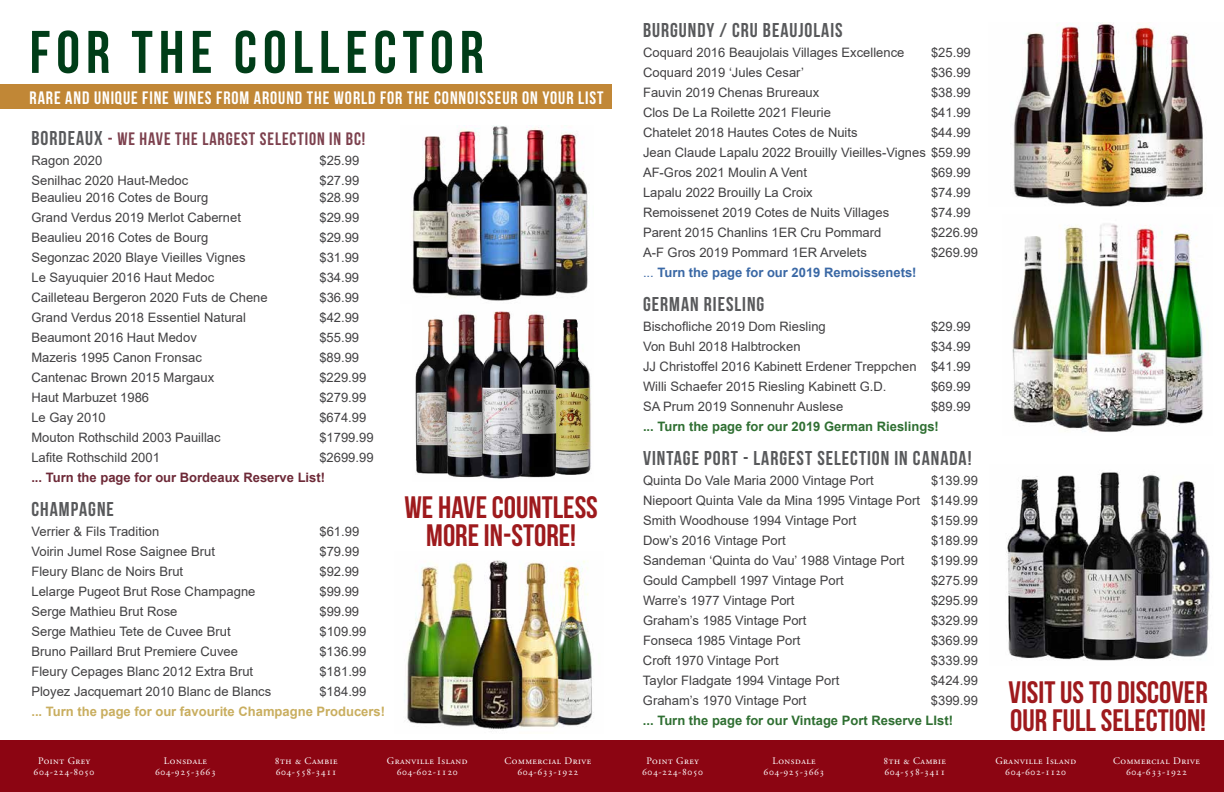
<style>
.page{position:relative;width:1224px;height:792px;background:#fff}
.page>*{position:absolute;margin:0;border:0;box-sizing:border-box;transform-origin:0 0}
.t1{font:700 60px "Bebas Neue";letter-spacing:.1em;color:#003d18}
.t2{font:700 31px/28px "Bebas Neue";color:#9e1a1d;text-align:center}
.t3{font:700 20px "Bebas Neue";letter-spacing:.05em;color:#58595b}
.t4{font:700 18px "Bebas Neue";letter-spacing:.05em;color:#fff}
.t5{font:700 18px "Bebas Neue";letter-spacing:.05em;color:#7d414e}
.t6{font:13px/20px "Arial";color:#414042;text-align:justify}
.t7{font:700 13px "Arial";color:#2f6f32}
.t8{font:700 13px "Arial";color:#c9ae5f}
.t9{font:700 13px "Arial";color:#6d2937}
.t10{font:700 13px "Arial";color:#3a68a5}
.t11{font:10px/11px "Adobe Garamond Pro";letter-spacing:.05em;color:#fff;text-align:center}
.s1{font-size:20px;color:#58595b}
.s2{font-weight:400}
</style>
<div class="page">
<div style="left:612px;top:741px;width:612px;height:51px;background:#8c0512"></div>
<div style="left:0;top:741px;width:612px;height:51px;background:#8c0512"></div>
<div style="left:0;top:85px;width:612px;height:24px;background:#c18736"></div>
<img style="left:412px;top:126px;width:177px;height:175px">
<img style="left:415px;top:311px;width:176px;height:168px">
<img style="left:404px;top:560px;width:188px;height:170px">
<img style="left:1013px;top:22px;width:193px;height:185px">
<img style="left:1012px;top:223px;width:192px;height:209px">
<img style="left:1006px;top:472px;width:204px;height:189px">
<h1 class="t1" style="left:30px;top:19px;width:456px">FOR THE COLLECTOR</h1>
<h3 class="t4" style="left:30px;top:87px;width:576px">RARE AND UNIQUE FINE WINES FROM AROUND THE WORLD FOR THE CONNOISSEUR ON YOUR LIST</h3>
<h3 class="t5" style="left:32px;top:129px;width:335px"><span class="s1">BORDEAUX</span> - WE HAVE THE LARGEST SELECTION IN BC!</h3>
<p class="t6" style="left:32px;top:150px;width:72px">Ragon 2020</p>
<p class="t6" style="left:319px;top:150px;width:41px">$25.99</p>
<p class="t6" style="left:32px;top:170px;width:158px">Senilhac 2020 Haut-Medoc</p>
<p class="t6" style="left:319px;top:170px;width:41px">$27.99</p>
<p class="t6" style="left:32px;top:187px;width:179px">Beaulieu 2016 Cotes de Bourg</p>
<p class="t6" style="left:319px;top:187px;width:41px">$28.99</p>
<p class="t6" style="left:31px;top:207px;width:211px">Grand Verdus 2019 Merlot Cabernet</p>
<p class="t6" style="left:319px;top:207px;width:41px">$29.99</p>
<p class="t6" style="left:31px;top:227px;width:179px">Beaulieu 2016 Cotes de Bourg</p>
<p class="t6" style="left:319px;top:227px;width:41px">$29.99</p>
<p class="t6" style="left:31px;top:247px;width:216px">Segonzac 2020 Blaye Vieilles Vignes</p>
<p class="t6" style="left:319px;top:247px;width:41px">$31.99</p>
<p class="t6" style="left:31px;top:267px;width:184px">Le Sayuquier 2016 Haut Medoc</p>
<p class="t6" style="left:319px;top:267px;width:41px">$34.99</p>
<p class="t6" style="left:31px;top:287px;width:238px">Cailleteau Bergeron 2020 Futs de Chene</p>
<p class="t6" style="left:319px;top:287px;width:41px">$36.99</p>
<p class="t6" style="left:31px;top:307px;width:216px">Grand Verdus 2018 Essentiel Natural</p>
<p class="t6" style="left:319px;top:307px;width:41px">$42.99</p>
<p class="t6" style="left:31px;top:327px;width:167px">Beaumont 2016 Haut Medov</p>
<p class="t6" style="left:319px;top:327px;width:41px">$55.99</p>
<p class="t6" style="left:31px;top:347px;width:172px">Mazeris 1995 Canon Fronsac</p>
<p class="t6" style="left:319px;top:347px;width:41px">$89.99</p>
<p class="t6" style="left:31px;top:367px;width:184px">Cantenac Brown 2015 Margaux</p>
<p class="t6" style="left:319px;top:367px;width:48px">$229.99</p>
<p class="t6" style="left:31px;top:387px;width:119px">Haut Marbuzet 1986</p>
<p class="t6" style="left:319px;top:387px;width:48px">$279.99</p>
<p class="t6" style="left:31px;top:407px;width:76px">Le Gay 2010</p>
<p class="t6" style="left:319px;top:407px;width:48px">$674.99</p>
<p class="t6" style="left:31px;top:427px;width:191px">Mouton Rothschild 2003 Pauillac</p>
<p class="t6" style="left:319px;top:427px;width:56px">$1799.99</p>
<p class="t6" style="left:31px;top:447px;width:130px">Lafite Rothschild 2001</p>
<p class="t6" style="left:319px;top:447px;width:56px">$2699.99</p>
<p class="t9" style="left:31px;top:468px;width:295px">... Turn the page for our Bordeaux Reserve List!</p>
<h3 class="t3" style="left:32px;top:498px;width:84px">CHAMPAGNE</h3>
<p class="t6" style="left:32px;top:521px;width:129px">Verrier &amp; Fils Tradition</p>
<p class="t6" style="left:319px;top:521px;width:41px">$61.99</p>
<p class="t6" style="left:31px;top:541px;width:185px">Voirin Jumel Rose Saignee Brut</p>
<p class="t6" style="left:319px;top:541px;width:41px">$79.99</p>
<p class="t6" style="left:31px;top:561px;width:153px">Fleury Blanc de Noirs Brut</p>
<p class="t6" style="left:319px;top:561px;width:41px">$92.99</p>
<p class="t6" style="left:31px;top:581px;width:226px">Lelarge Pugeot Brut Rose Champagne</p>
<p class="t6" style="left:319px;top:581px;width:41px">$99.99</p>
<p class="t6" style="left:31px;top:601px;width:147px">Serge Mathieu Brut Rose</p>
<p class="t6" style="left:319px;top:601px;width:41px">$99.99</p>
<p class="t6" style="left:31px;top:621px;width:201px">Serge Mathieu Tete de Cuvee Brut</p>
<p class="t6" style="left:319px;top:621px;width:48px">$109.99</p>
<p class="t6" style="left:31px;top:641px;width:208px">Bruno Paillard Brut Premiere Cuvee</p>
<p class="t6" style="left:319px;top:641px;width:48px">$136.99</p>
<p class="t6" style="left:31px;top:661px;width:223px">Fleury Cepages Blanc 2012 Extra Brut</p>
<p class="t6" style="left:319px;top:661px;width:48px">$181.99</p>
<p class="t6" style="left:31px;top:681px;width:241px">Ployez Jacquemart 2010 Blanc de Blancs</p>
<p class="t6" style="left:319px;top:681px;width:48px">$184.99</p>
<p class="t8" style="left:31px;top:702px;width:355px">... Turn the page for our favourite Champagne Producers!</p>
<h2 class="t2" style="left:405px;top:493px;width:195px">WE HAVE COUNTLESS<br>MORE IN-STORE!</h2>
<h3 class="t3" style="left:643px;top:19px;width:201px">BURGUNDY / CRU BEAUJOLAIS</h3>
<p class="t6" style="left:643px;top:43px;width:263px">Coquard 2016 Beaujolais Villages Excellence</p>
<p class="t6" style="left:931px;top:43px;width:41px">$25.99</p>
<p class="t6" style="left:643px;top:63px;width:162px">Coquard 2019 ‘Jules Cesar’</p>
<p class="t6" style="left:931px;top:63px;width:41px">$36.99</p>
<p class="t6" style="left:643px;top:83px;width:178px">Fauvin 2019 Chenas Brureaux</p>
<p class="t6" style="left:931px;top:83px;width:41px">$38.99</p>
<p class="t6" style="left:643px;top:103px;width:189px">Clos De La Roilette 2021 Fleurie</p>
<p class="t6" style="left:931px;top:103px;width:41px">$41.99</p>
<p class="t6" style="left:643px;top:123px;width:216px">Chatelet 2018 Hautes Cotes de Nuits</p>
<p class="t6" style="left:643px;top:123px;width:329px;text-indent:288px">$44.99<br>Jean Claude Lapalu 2022 Brouilly Vieilles-Vignes $59.99<br>AF-Gros 2021 Moulin A Vent</p>
<p class="t6" style="left:931px;top:163px;width:41px">$69.99</p>
<p class="t6" style="left:643px;top:183px;width:171px">Lapalu 2022 Brouilly La Croix</p>
<p class="t6" style="left:931px;top:183px;width:41px">$74.99</p>
<p class="t6" style="left:643px;top:203px;width:248px">Remoissenet 2019 Cotes de Nuits Villages</p>
<p class="t6" style="left:931px;top:203px;width:41px">$74.99</p>
<p class="t6" style="left:643px;top:222px;width:240px">Parent 2015 Chanlins 1ER Cru Pommard</p>
<p class="t6" style="left:931px;top:222px;width:48px">$226.99</p>
<p class="t6" style="left:643px;top:242px;width:225px">A-F Gros 2019 Pommard 1ER Arvelets</p>
<p class="t6" style="left:931px;top:242px;width:48px">$269.99</p>
<p class="t10" style="left:643px;top:263px;width:275px"><span class="s2">...</span> Turn the page for our 2019 Remoissenets!</p>
<h3 class="t3" style="left:643px;top:293px;width:123px">GERMAN RIESLING</h3>
<p class="t6" style="left:643px;top:317px;width:184px">Bischofliche 2019 Dom Riesling</p>
<p class="t6" style="left:931px;top:317px;width:41px">$29.99</p>
<p class="t6" style="left:643px;top:337px;width:159px">Von Buhl 2018 Halbtrocken</p>
<p class="t6" style="left:643px;top:337px;width:329px;text-indent:288px">$34.99<br>JJ Christoffel 2016 Kabinett Erdener Treppchen $41.99<br>Willi Schaefer 2015 Riesling Kabinett G.D.</p>
<p class="t6" style="left:931px;top:377px;width:41px">$69.99</p>
<p class="t6" style="left:643px;top:397px;width:202px">SA Prum 2019 Sonnenuhr Auslese</p>
<p class="t6" style="left:931px;top:397px;width:41px">$89.99</p>
<p class="t7" style="left:643px;top:417px;width:297px">... Turn the page for our 2019 German Rieslings!</p>
<h3 class="t3" style="left:643px;top:447px;width:330px">VINTAGE PORT - LARGEST SELECTION IN CANADA!</h3>
<p class="t6" style="left:643px;top:471px;width:232px">Quinta Do Vale Maria 2000 Vintage Port</p>
<p class="t6" style="left:643px;top:471px;width:336px;text-indent:288px">$139.99<br>Niepoort Quinta Vale da Mina 1995 Vintage Port $149.99<br>Smith Woodhouse 1994 Vintage Port</p>
<p class="t6" style="left:931px;top:511px;width:48px">$159.99</p>
<p class="t6" style="left:643px;top:531px;width:144px">Dow’s 2016 Vintage Port</p>
<p class="t6" style="left:931px;top:531px;width:48px">$189.99</p>
<p class="t6" style="left:643px;top:551px;width:263px">Sandeman ‘Quinta do Vau’ 1988 Vintage Port</p>
<p class="t6" style="left:931px;top:551px;width:48px">$199.99</p>
<p class="t6" style="left:643px;top:571px;width:202px">Gould Campbell 1997 Vintage Port</p>
<p class="t6" style="left:931px;top:571px;width:48px">$275.99</p>
<p class="t6" style="left:643px;top:591px;width:153px">Warre’s 1977 Vintage Port</p>
<p class="t6" style="left:931px;top:591px;width:48px">$295.99</p>
<p class="t6" style="left:643px;top:611px;width:165px">Graham’s 1985 Vintage Port</p>
<p class="t6" style="left:931px;top:611px;width:48px">$329.99</p>
<p class="t6" style="left:643px;top:630px;width:159px">Fonseca 1985 Vintage Port</p>
<p class="t6" style="left:931px;top:630px;width:48px">$369.99</p>
<p class="t6" style="left:643px;top:650px;width:137px">Croft 1970 Vintage Port</p>
<p class="t6" style="left:931px;top:650px;width:48px">$339.99</p>
<p class="t6" style="left:643px;top:670px;width:198px">Taylor Fladgate 1994 Vintage Port</p>
<p class="t6" style="left:931px;top:670px;width:48px">$424.99</p>
<p class="t6" style="left:643px;top:690px;width:165px">Graham’s 1970 Vintage Port</p>
<p class="t6" style="left:931px;top:690px;width:48px">$399.99</p>
<p class="t7" style="left:643px;top:711px;width:312px">... Turn the page for our Vintage Port Reserve LIst!</p>
<h2 class="t2" style="left:1009px;top:678px;width:201px;text-align:left">VISIT US TO DISCOVER<br>OUR FULL SELECTION!</h2>
<p class="t11" style="left:34px;top:756px;width:62px">Point Grey<br>604-224-8050</p>
<p class="t11" style="left:275px;top:756px;width:64px;text-align:left">8th &amp; Cambie<br>604-558-3411</p>
<p class="t11" style="left:387px;top:756px;width:82px">Granville Island<br>604-602-1120</p>
<p class="t11" style="left:155px;top:756px;width:62px">Lonsdale<br>604-925-3663</p>
<p class="t11" style="left:505px;top:756px;width:88px">Commercial Drive<br>604-633-1922</p>
<p class="t11" style="left:642px;top:756px;width:62px">Point Grey<br>604-224-8050</p>
<p class="t11" style="left:883px;top:756px;width:64px;text-align:left">8th &amp; Cambie<br>604-558-3411</p>
<p class="t11" style="left:995px;top:756px;width:82px">Granville Island<br>604-602-1120</p>
<p class="t11" style="left:764px;top:756px;width:62px">Lonsdale<br>604-925-3663</p>
<p class="t11" style="left:1113px;top:756px;width:88px">Commercial Drive<br>604-633-1922</p>
</div>
